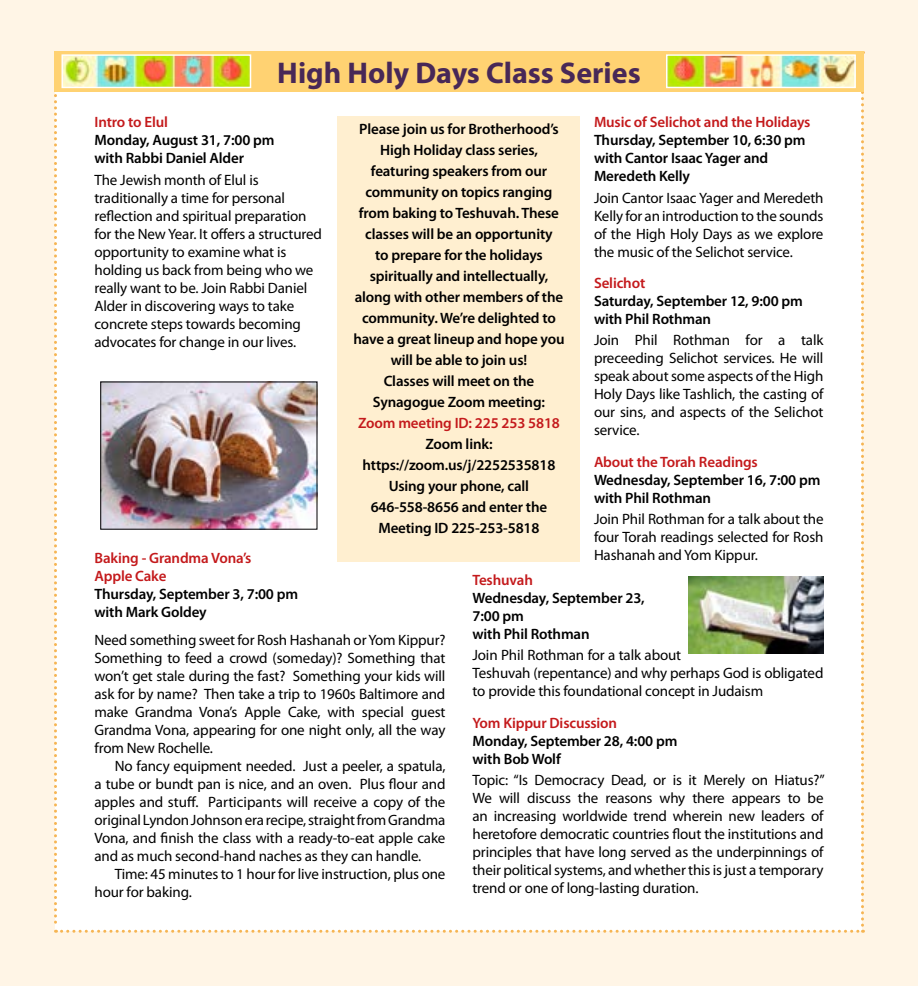
<style>
.page{position:relative;width:918px;height:986px;background:#fff5e6}
.page>*{position:absolute;margin:0;border:0;box-sizing:border-box;transform-origin:0 0}
.t1{font:700 30px "Myriad Pro";color:#482857}
.t2{font:15px/18px "Myriad Pro";letter-spacing:-.01em;color:#000;text-align:justify}
.t3{font:600 15px/21px "Myriad Pro";letter-spacing:-.01em;color:#000}
.t4{font:600 15px/18px "Myriad Pro";letter-spacing:-.01em;color:#c41a1c}
</style>
<div class="page">
<div style="left:54px;top:92px;width:810px;height:840px;background:#fff"></div>
<div style="left:338px;top:116px;width:242px;height:445px;background:#ffefd0"></div>
<div style="left:54px;top:51px;width:810px;height:41px;background:#ffd272"></div>
<img style="left:64px;top:56px;width:185px;height:30px">
<div style="left:62px;top:54px;width:189px;height:34px;border:1px solid #fff"></div>
<img style="left:668px;top:56px;width:186px;height:30px">
<div style="left:666px;top:54px;width:190px;height:34px;border:1px solid #fff"></div>
<img style="left:102px;top:384px;width:213px;height:143px">
<img style="left:689px;top:576px;width:135px;height:77px">
<h1 class="t1" style="left:277px;top:53px;width:365px">High Holy Days Class Series</h1>
<p class="t4" style="left:594px;top:113px;width:218px">Music of Selichot and the Holidays</p>
<p class="t3" style="left:594px;top:131px;width:213px;line-height:18px">Thursday, September 10, 6:30 pm with Cantor Isaac Yager and<br>Meredeth Kelly</p>
<p class="t2" style="left:594px;top:188px;width:231px">Join Cantor Isaac Yager and Meredeth Kelly for an introduction to the sounds of the High Holy Days as we explore the music of the Selichot service.</p>
<p class="t4" style="left:594px;top:274px;width:53px">Selichot</p>
<p class="t3" style="left:594px;top:292px;width:210px;line-height:18px">Saturday, September 12, 9:00 pm with Phil Rothman</p>
<p class="t2" style="left:594px;top:331px;width:231px">Join Phil Rothman for a talk preceeding Selichot services. He will speak about some aspects of the High Holy Days like Tashlich, the casting of our sins, and aspects of the Selichot service.</p>
<p class="t4" style="left:594px;top:452px;width:165px">About the Torah Readings</p>
<p class="t3" style="left:594px;top:470px;width:228px;line-height:18px">Wednesday, September 16, 7:00 pm with Phil Rothman</p>
<p class="t2" style="left:594px;top:510px;width:231px">Join Phil Rothman for a talk about the four Torah readings selected for Rosh Hashanah and Yom Kippur.</p>
<p class="t4" style="left:94px;top:113px;width:75px">Intro to Elul</p>
<p class="t3" style="left:94px;top:131px;width:182px;line-height:18px">Monday, August 31, 7:00 pm with Rabbi Daniel Alder</p>
<p class="t2" style="left:94px;top:170px;width:229px;text-align:left">The Jewish month of Elul is traditionally a time for personal reflection and spiritual preparation for the New Year. It offers a structured opportunity to examine what is holding us back from being who we really want to be. Join Rabbi Daniel Alder in discovering ways to take concrete steps towards becoming advocates for change in our lives.</p>
<p class="t3" style="left:353px;top:118px;width:213px;text-align:center">Please join us for Brotherhood’s<br>High Holiday class series, featuring speakers from our community on topics ranging from baking to Teshuvah. These classes will be an opportunity<br>to prepare for the holidays spiritually and intellectually, along with other members of the community. We’re delighted to have a great lineup and hope you will be able to join us!<br>Classes will meet on the<br>Synagogue Zoom meeting:</p>
<p class="t4" style="left:358px;top:414px;width:203px">Zoom meeting ID: 225 253 5818</p>
<p class="t3" style="left:363px;top:433px;width:194px;text-align:center">Zoom link: https://zoom.us/j/2252535818<br>Using your phone, call<br>646-558-8656 and enter the<br>Meeting ID 225-253-5818</p>
<p class="t4" style="left:94px;top:548px;width:159px">Baking - Grandma Vona’s<br>Apple Cake</p>
<p class="t3" style="left:94px;top:584px;width:205px;line-height:18px">Thursday, September 3, 7:00 pm with Mark Goldey</p>
<p class="t2" style="left:94px;top:630px;width:353px">Need something sweet for Rosh Hashanah or Yom Kippur?<br>Something to feed a crowd (someday)? Something that won’t get stale during the fast? Something your kids will ask for by name? Then take a trip to 1960s Baltimore and make Grandma Vona’s Apple Cake, with special guest Grandma Vona, appearing for one night only, all the way from New Rochelle.</p>
<p class="t2" style="left:94px;top:756px;width:353px;text-indent:20px">No fancy equipment needed. Just a peeler, a spatula, a tube or bundt pan is nice, and an oven. Plus flour and apples and stuff. Participants will receive a copy of the original Lyndon Johnson era recipe, straight from Grandma Vona, and finish the class with a ready-to-eat apple cake and as much second-hand naches as they can handle.</p>
<p class="t2" style="left:94px;top:864px;width:352px;text-indent:20px">Time: 45 minutes to 1 hour for live instruction, plus one hour for baking.</p>
<p class="t4" style="left:472px;top:570px;width:62px">Teshuvah</p>
<p class="t3" style="left:472px;top:588px;width:174px;line-height:18px">Wednesday, September 23,<br>7:00 pm<br>with Phil Rothman</p>
<p class="t2" style="left:472px;top:646px;width:352px;text-align:left">Join Phil Rothman for a talk about<br>Teshuvah (repentance) and why perhaps God is obligated to provide this foundational concept in Judaism</p>
<p class="t4" style="left:472px;top:713px;width:146px">Yom Kippur Discussion</p>
<p class="t3" style="left:472px;top:731px;width:206px;line-height:18px">Monday, September 28, 4:00 pm with Bob Wolf</p>
<p class="t2" style="left:473px;top:770px;width:354px">Topic: “Is Democracy Dead, or is it Merely on Hiatus?” We will discuss the reasons why there appears to be an increasing worldwide trend wherein new leaders of heretofore democratic countries flout the institutions and principles that have long served as the underpinnings of their political systems, and whether this is just a temporary trend or one of long-lasting duration.</p>
</div>
